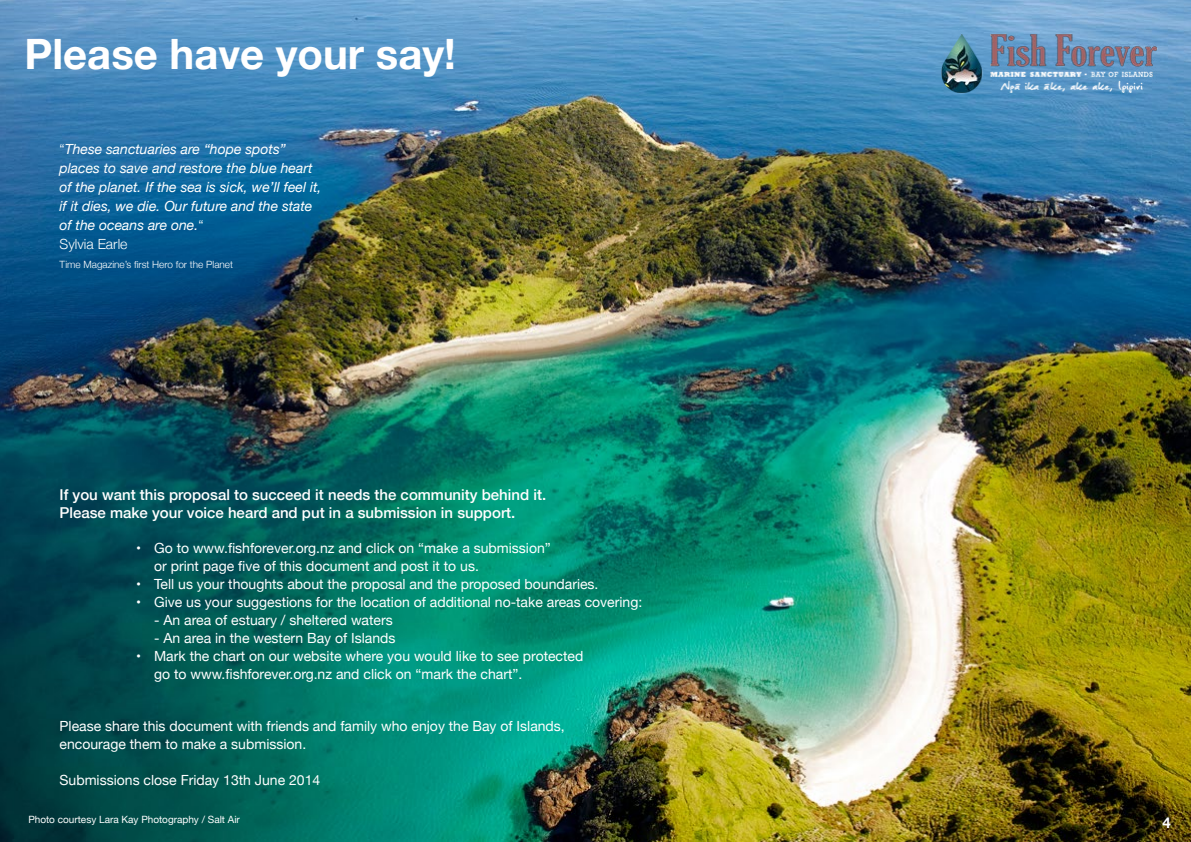
<style>
.page{position:relative;width:1191px;height:842px;background:#fff}
.page>*{position:absolute;margin:0;border:0;box-sizing:border-box;transform-origin:0 0}
.t1{font:700 41.8px "Helvetica Neue";color:#fff}
.t2{font:500 15px/18px "Helvetica Neue";color:#fff}
.t3{font:700 15px "Helvetica Neue";color:#fff}
.t4{font:14px/18px "Helvetica Neue";color:#fff}
.t5{font:italic 14px/19px "Helvetica Neue";color:#fff}
.t6{font:10px "Helvetica Neue";color:#fff}
.t7{font:300 10px "Helvetica Neue";color:#fff}
.s1{font-weight:300;font-style:normal}
</style>
<div class="page">
<img style="left:0;top:0;width:1191px;height:842px">
<img style="left:933px;top:28px;width:229px;height:66px">
<h1 class="t1" style="left:25px;top:21px;width:433px">Please have your say!</h1>
<p class="t5" style="left:60px;top:140px;width:263px"><span class="s1">“</span>These sanctuaries are “hope spots” places to save and restore the blue heart of the planet. If the sea is sick, we’ll feel it, if it dies, we die. Our future and the state of the oceans are one.<span class="s1">“<br>Sylvia Earle</span></p>
<p class="t7" style="left:60px;top:256px;width:175px">Time Magazine’s first Hero for the Planet</p>
<p class="t2" style="left:60px;top:485px;width:488px">If you want this proposal to succeed it needs the community behind it.<br>Please make your voice heard and put in a submission in support.</p>
<p class="t4" style="left:154px;top:539px;width:398px;text-indent:-18px">• Go to www.fishforever.org.nz and click on “make a submission” or print page five of this document and post it to us.</p>
<p class="t4" style="left:136px;top:575px;width:464px">• Tell us your thoughts about the proposal and the proposed boundaries.</p>
<p class="t4" style="left:136px;top:593px;width:507px">• Give us your suggestions for the location of additional no-take areas covering:</p>
<p class="t4" style="left:154px;top:611px;width:240px">- An area of estuary / sheltered waters</p>
<p class="t4" style="left:154px;top:629px;width:243px">- An area in the western Bay of Islands</p>
<p class="t4" style="left:154px;top:647px;width:431px;text-indent:-18px">• Mark the chart on our website where you would like to see protected go to www.fishforever.org.nz and click on “mark the chart”.</p>
<p class="t4" style="left:60px;top:717px;width:507px">Please share this document with friends and family who enjoy the Bay of Islands, encourage them to make a submission.</p>
<p class="t4" style="left:60px;top:771px;width:262px">Submissions close Friday 13th June 2014</p>
<p class="t6" style="left:28px;top:812px;width:213px">Photo courtesy Lara Kay Photography / Salt Air</p>
<p class="t3" style="left:1162px;top:811px;width:10px">4</p>
</div>
